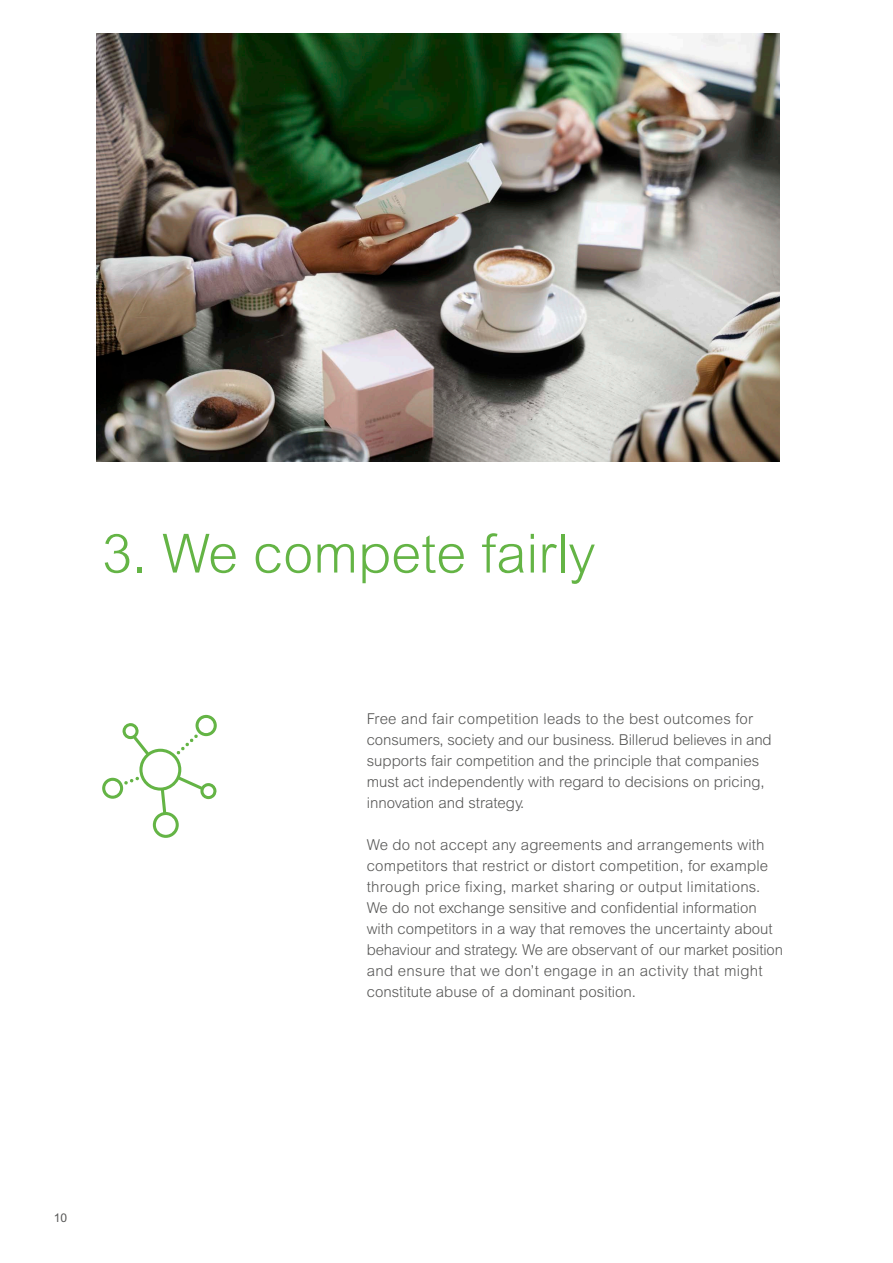
<style>
.page{position:relative;width:893px;height:1263px;background:#fff}
.page>*{position:absolute;margin:0;border:0;box-sizing:border-box;transform-origin:0 0}
.Rubrik{font:300 54px "Arial MT Std";color:#64b445}
.Brödtext{font:300 15px/21px "Arial MT Std";color:#575756}
.t1{font:12px "Arial MT Std";color:#575756}
</style>
<div class="page">
<img style="left:96px;top:34px;width:684px;height:427px">
<svg style="left:102px;top:715px;width:115px;height:123px"></svg>
<p class="Rubrik" style="left:102px;top:523px;width:495px">3. We compete fairly</p>
<p class="Brödtext" style="left:367px;top:708px;width:406px">Free and fair competition leads to the best outcomes for consumers, society and our business. Billerud believes in and supports fair competition and the principle that companies must act independently with regard to decisions on pricing, innovation and strategy.</p>
<p class="Brödtext" style="left:367px;top:834px;width:418px">We do not accept any agreements and arrangements with competitors that restrict or distort competition, for example through price fixing, market sharing or output limitations.<br>We do not exchange sensitive and confidential information with competitors in a way that removes the uncertainty about behaviour and strategy. We are observant of our market position and ensure that we don’t engage in an activity that might constitute abuse of a dominant position.</p>
<p class="t1" style="left:54px;top:1211px;width:15px">10</p>
</div>
